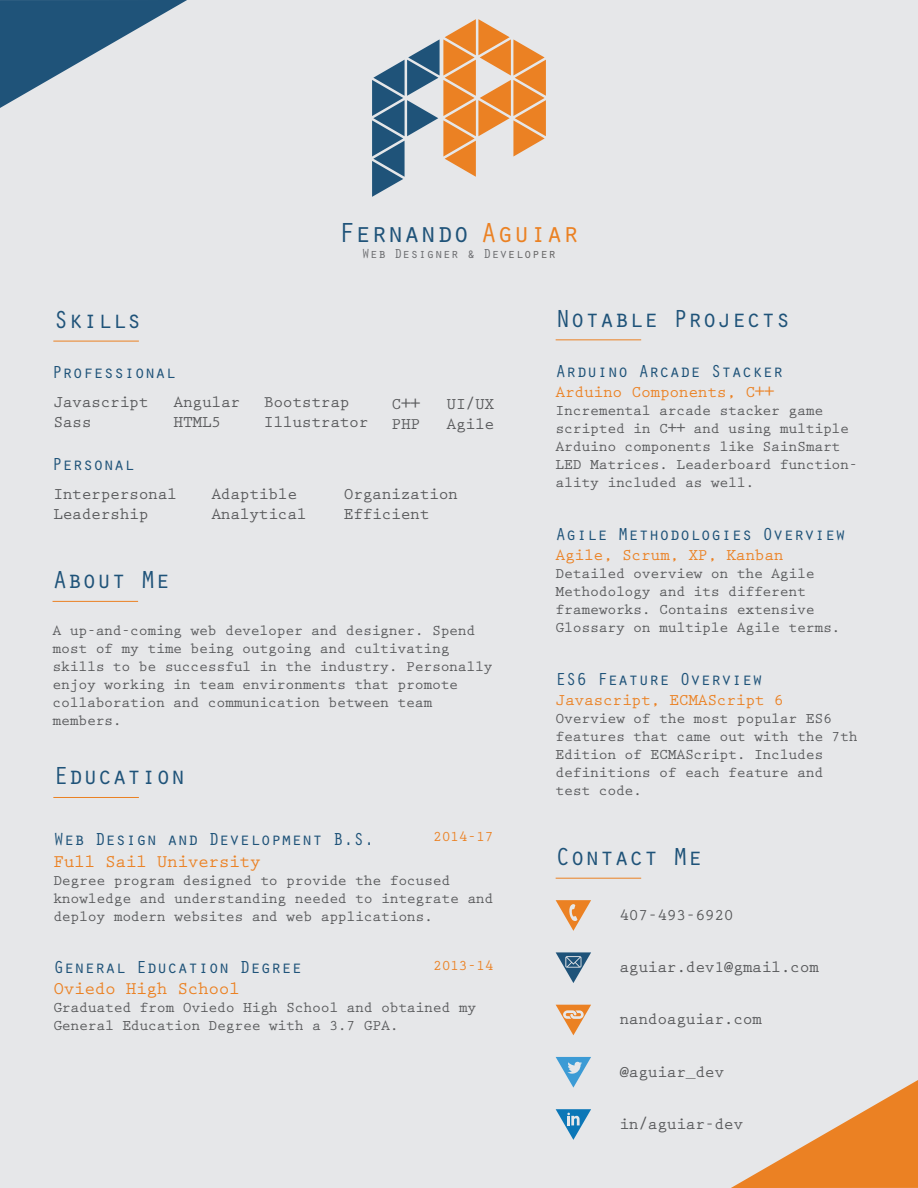
<style>
.page{position:relative;width:918px;height:1188px;background:#e6e7e9}
.page>*{position:absolute;margin:0;border:0;box-sizing:border-box;transform-origin:0 0}
.t1{font:28.5px "Orator Std";letter-spacing:-.025em;color:#1f5379}
.t2{font:25.5px "Orator Std";letter-spacing:-.025em;color:#1f5379}
.t3{font:18px "Orator Std";letter-spacing:-.025em;color:#1f5379}
.t4{font:700 18px "Prestige Elite Std";letter-spacing:-.025em;color:#eb8123}
.t5{font:700 16.5px/19.8px "Prestige Elite Std";letter-spacing:-.025em;color:#57585a}
.t6{font:700 16.5px "Prestige Elite Std";letter-spacing:-.025em;color:#eb8123}
.t7{font:700 15px/18px "Prestige Elite Std";letter-spacing:-.025em;color:#57585a}
.t8{font:700 15px "Prestige Elite Std";letter-spacing:-.025em;color:#eb8123}
.t9{font:13.5px "Orator Std";color:#6c6d70}
.s1{color:#eb8123}
.s2{color:#676666}
</style>
<div class="page">
<svg style="left:0;top:0;width:187px;height:108px"></svg>
<svg style="left:731px;top:1080px;width:187px;height:108px"></svg>
<svg style="left:372px;top:19px;width:174px;height:178px"></svg>
<hr style="left:53px;top:601px;width:85px;height:1px;background:#eb8123">
<hr style="left:556px;top:339px;width:85px;height:1px;background:#eb8123">
<hr style="left:53px;top:797px;width:86px;height:1px;background:#eb8123">
<hr style="left:53px;top:341px;width:86px;height:1px;background:#eb8123">
<hr style="left:556px;top:878px;width:85px;height:1px;background:#eb8123">
<svg style="left:556px;top:900px;width:35px;height:31px"></svg>
<svg style="left:556px;top:1057px;width:35px;height:31px"></svg>
<svg style="left:556px;top:952px;width:35px;height:31px"></svg>
<svg style="left:556px;top:1109px;width:35px;height:31px"></svg>
<svg style="left:556px;top:1005px;width:35px;height:30px"></svg>
<h2 class="t2" style="left:53px;top:301px;width:90px">Skills</h2>
<h1 class="t1" style="left:338px;top:212px;width:243px">Fernando <span class="s1">Aguiar</span></h1>
<p class="t9" style="left:362px;top:244px;width:196px">Web Designer &amp; Dev<span class="s2">eloper</span></p>
<h2 class="t2" style="left:556px;top:300px;width:237px">Notable Projects</h2>
<p class="t3" style="left:52px;top:359px;width:126px">Professional</p>
<p class="t5" style="left:53px;top:393px;width:97px">Javascript<br>Sass</p>
<p class="t5" style="left:174px;top:393px;width:68px">Angular<br>HTML5</p>
<p class="t5" style="left:264px;top:393px;width:106px">Bootstrap<br>Illustrator</p>
<p class="t5" style="left:392px;top:395px;width:30px">C++<br>PHP</p>
<p class="t5" style="left:447px;top:395px;width:49px">UI/UX<br>Agile</p>
<p class="t3" style="left:52px;top:452px;width:85px">Personal</p>
<p class="t5" style="left:53px;top:485px;width:125px">Interpersonal<br>Leadership</p>
<p class="t5" style="left:211px;top:485px;width:97px">Adaptible<br>Analytical</p>
<p class="t5" style="left:344px;top:485px;width:116px">Organization<br>Efficient</p>
<h2 class="t2" style="left:53px;top:562px;width:119px">About Me</h2>
<p class="t7" style="left:53px;top:622px;width:442px">A up-and-coming web developer and designer. Spend most of my time being outgoing and cultivating skills to be successful in the industry. Personally enjoy working in team environments that promote collaboration and communication between team members.</p>
<h2 class="t2" style="left:53px;top:758px;width:134px">Education</h2>
<p class="t8" style="left:433px;top:828px;width:62px">2014-17</p>
<p class="t3" style="left:53px;top:826px;width:323px">Web Design and Development B.S.</p>
<p class="t4" style="left:53px;top:852px;width:209px">Full Sail University</p>
<p class="t7" style="left:53px;top:872px;width:442px">Degree program designed to provide the focused knowledge and understanding needed to integrate and deploy modern websites and web applications.</p>
<p class="t8" style="left:433px;top:957px;width:62px">2013-14</p>
<p class="t3" style="left:53px;top:954px;width:250px">General Education Degree</p>
<p class="t4" style="left:53px;top:979px;width:188px">Oviedo High School</p>
<p class="t7" style="left:53px;top:999px;width:425px">Graduated from Oviedo High School and obtained my<br>General Education Degree with a 3.7 GPA.</p>
<p class="t3" style="left:556px;top:358px;width:230px">Arduino Arcade Stacker</p>
<p class="t6" style="left:556px;top:383px;width:220px">Arduino Components, C++</p>
<p class="t7" style="left:556px;top:401px;width:304px">Incremental arcade stacker game scripted in C++ and using multiple<br>Arduino components like SainSmart<br>LED Matrices. Leaderboard function&shy;ality included as well.</p>
<p class="t3" style="left:556px;top:521px;width:292px">Agile Methodologies Overview</p>
<p class="t6" style="left:556px;top:546px;width:230px">Agile, Scrum, XP, Kanban</p>
<p class="t7" style="left:556px;top:565px;width:287px">Detailed overview on the Agile<br>Methodology and its different frameworks. Contains extensive<br>Glossary on multiple Agile terms.</p>
<p class="t3" style="left:556px;top:667px;width:209px">ES6 Feature Overview</p>
<p class="t6" style="left:556px;top:691px;width:230px">Javascript, ECMAScript 6</p>
<p class="t7" style="left:556px;top:710px;width:304px">Overview of the most popular ES6 features that came out with the 7th<br>Edition of ECMAScript. Includes definitions of each feature and test code.</p>
<h2 class="t2" style="left:556px;top:838px;width:149px">Contact Me</h2>
<p class="t5" style="left:619px;top:905px;width:116px">407-493-6920</p>
<p class="t5" style="left:619px;top:958px;width:201px">aguiar.dev1@gmail.com</p>
<p class="t5" style="left:619px;top:1010px;width:144px">nandoaguiar.com</p>
<p class="t5" style="left:619px;top:1062px;width:106px">@aguiar_dev</p>
<p class="t5" style="left:619px;top:1114px;width:125px">in/aguiar-dev</p>
</div>
